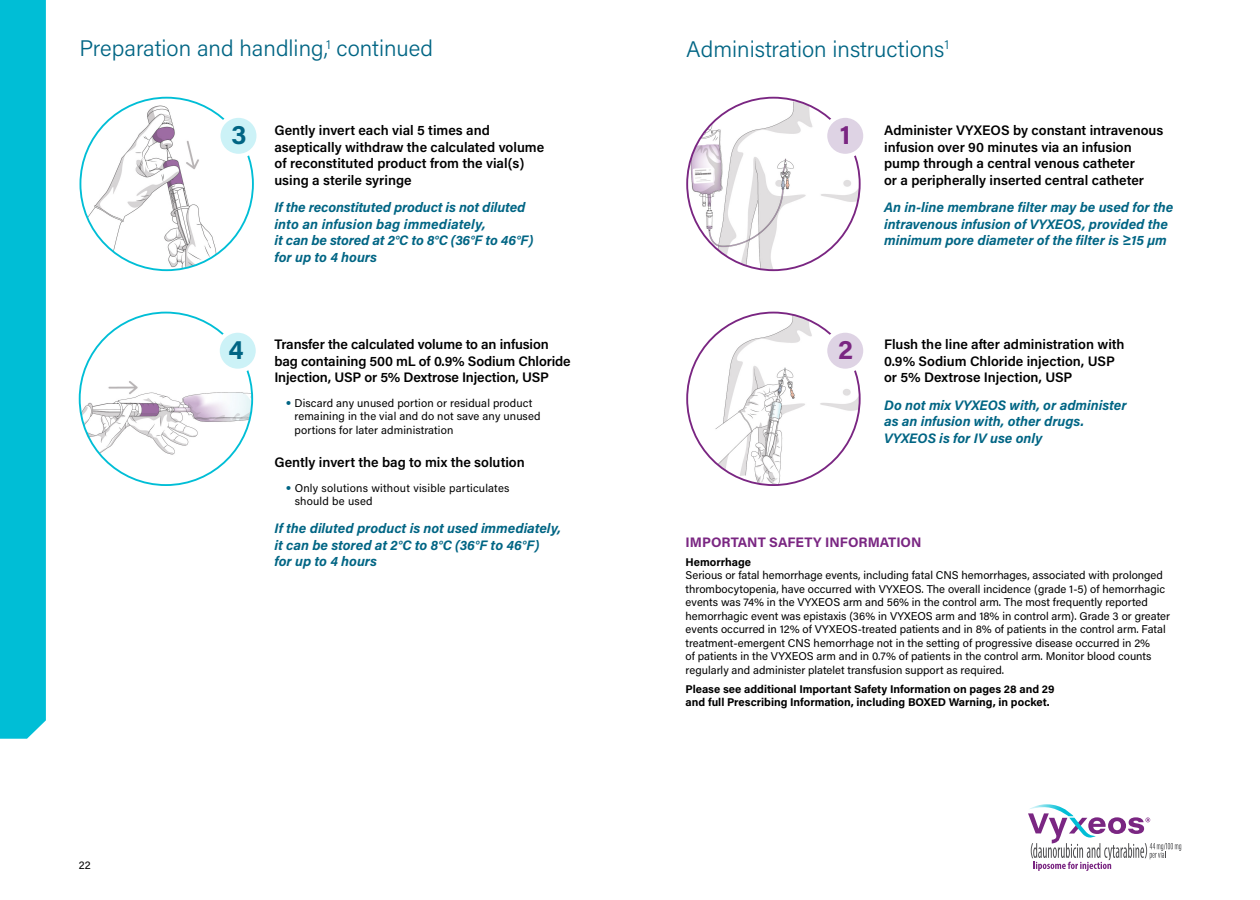
<style>
.page{position:relative;width:1260px;height:900px;background:#fff}
.page>*{position:absolute;margin:0;border:0;box-sizing:border-box;transform-origin:0 0}
.t1{font:700 27px "Acumin Pro";color:#006584}
.t2{font:700 27px "Acumin Pro";color:#7a2682}
.t3{font:300 22.5px "Acumin Pro";color:#006584}
.t4{font:600 13.75px/16.5px "Acumin Pro";color:#000}
.t5{font:italic 700 13.75px/16.5px "Acumin Pro";color:#006584}
.t6{font:700 13.75px "Acumin Pro";color:#7a2682}
.t7{font:11.25px/13.5px "Acumin Pro";color:#000}
.t8{font:700 11.25px/13.5px "Acumin Pro";color:#000}
.t9{font:11.25px/13.5px "Acumin Pro";letter-spacing:.02em;color:#000}
.s1{font-family:"Helvetica Neue LT Std";font-stretch:condensed;color:#006584}
</style>
<div class="page">
<svg style="left:1028px;top:804px;width:153px;height:67px"></svg>
<img style="left:80px;top:313px;width:172px;height:172px;border-radius:86px">
<img style="left:80px;top:98px;width:173px;height:172px;border-radius:86px">
<div style="left:218px;top:116px;width:41px;height:40px;background:#ccf2f7;border-radius:50%"></div>
<div style="left:216px;top:114px;width:45px;height:44px;border:4px solid #fff;border-radius:50%"></div>
<div style="left:218px;top:331px;width:40px;height:40px;background:#ccf2f7;border-radius:50%"></div>
<div style="left:216px;top:328px;width:44px;height:45px;border:4px solid #fff;border-radius:50%"></div>
<img style="left:687px;top:98px;width:173px;height:172px;border-radius:86px">
<div style="left:825px;top:116px;width:40px;height:40px;background:#ded3e4;border-radius:50%"></div>
<div style="left:823px;top:114px;width:45px;height:44px;border:4px solid #fff;border-radius:50%"></div>
<img style="left:687px;top:313px;width:173px;height:172px;border-radius:86px">
<div style="left:825px;top:331px;width:40px;height:40px;background:#ded3e4;border-radius:50%"></div>
<div style="left:823px;top:328px;width:45px;height:45px;border:4px solid #fff;border-radius:50%"></div>
<div style="left:0;top:0;width:46px;height:739px;background:#00bed6"></div>
<h2 class="t3" style="left:79px;top:33px;width:355px">Preparation and handling,<sup>1</sup> continued</h2>
<h2 class="t3" style="left:686px;top:33px;width:264px">Administration instructions<sup>1</sup></h2>
<h1 class="t1" style="left:231px;top:115px;width:17px">3</h1>
<p class="t4" style="left:275px;top:121px;width:271px">Gently invert each vial 5 times and aseptically withdraw the calculated volume of reconstituted product from the vial(s) using a sterile syringe</p>
<p class="t5" style="left:275px;top:199px;width:260px">If the reconstituted product is not diluted into an infusion bag immediately,<br>it can be stored at 2°C to 8°C (36°F to 46°F) for up to 4 hours</p>
<h1 class="t2" style="left:840px;top:116px;width:12px">1</h1>
<p class="t4" style="left:884px;top:121px;width:281px">Administer VYXEOS by constant intravenous infusion over 90 minutes via an infusion pump through a central venous catheter<br>or a peripherally inserted central catheter</p>
<p class="t5" style="left:884px;top:199px;width:291px">An in-line membrane filter may be used for the intravenous infusion of VYXEOS, provided the minimum pore diameter of the filter is ≥15 µm</p>
<h1 class="t1" style="left:229px;top:330px;width:17px">4</h1>
<p class="t4" style="left:275px;top:335px;width:298px">Transfer the calculated volume to an infusion bag containing 500 mL of 0.9% Sodium Chloride<br>Injection, USP or 5% Dextrose Injection, USP</p>
<p class="t7" style="left:294px;top:396px;width:248px;text-indent:-9px"><span class="s1">•</span> Discard any unused portion or residual product remaining in the vial and do not save any unused portions for later administration</p>
<h1 class="t2" style="left:838px;top:330px;width:16px">2</h1>
<p class="t4" style="left:884px;top:335px;width:242px">Flush the line after administration with<br>0.9% Sodium Chloride injection, USP or 5% Dextrose Injection, USP</p>
<p class="t5" style="left:884px;top:396px;width:244px">Do not mix VYXEOS with, or administer as an infusion with, other drugs.<br>VYXEOS is for IV use only</p>
<p class="t4" style="left:275px;top:453px;width:252px">Gently invert the bag to mix the solution</p>
<p class="t9" style="left:295px;top:481px;width:216px;text-indent:-9px"><span class="s1">•</span> Only solutions without visible particulates should be used</p>
<p class="t5" style="left:275px;top:519px;width:288px">If the diluted product is not used immediately, it can be stored at 2°C to 8°C (36°F to 46°F)<br>for up to 4 hours</p>
<p class="t6" style="left:686px;top:532px;width:237px">IMPORTANT SAFETY INFORMATION</p>
<p class="t8" style="left:686px;top:555px;width:67px">Hemorrhage</p>
<p class="t7" style="left:686px;top:568px;width:486px">Serious or fatal hemorrhage events, including fatal CNS hemorrhages, associated with prolonged thrombocytopenia, have occurred with VYXEOS. The overall incidence (grade 1-5) of hemorrhagic events was 74% in the VYXEOS arm and 56% in the control arm. The most frequently reported hemorrhagic event was epistaxis (36% in VYXEOS arm and 18% in control arm). Grade 3 or greater events occurred in 12% of VYXEOS-treated patients and in 8% of patients in the control arm. Fatal treatment-emergent CNS hemorrhage not in the setting of progressive disease occurred in 2%<br>of patients in the VYXEOS arm and in 0.7% of patients in the control arm. Monitor blood counts regularly and administer platelet transfusion support as required.</p>
<p class="t8" style="left:686px;top:682px;width:371px">Please see additional Important Safety Information on pages 28 and 29 and full Prescribing Information, including BOXED Warning, in pocket.</p>
<p class="t7" style="left:79px;top:858px;width:13px">22</p>
</div>
